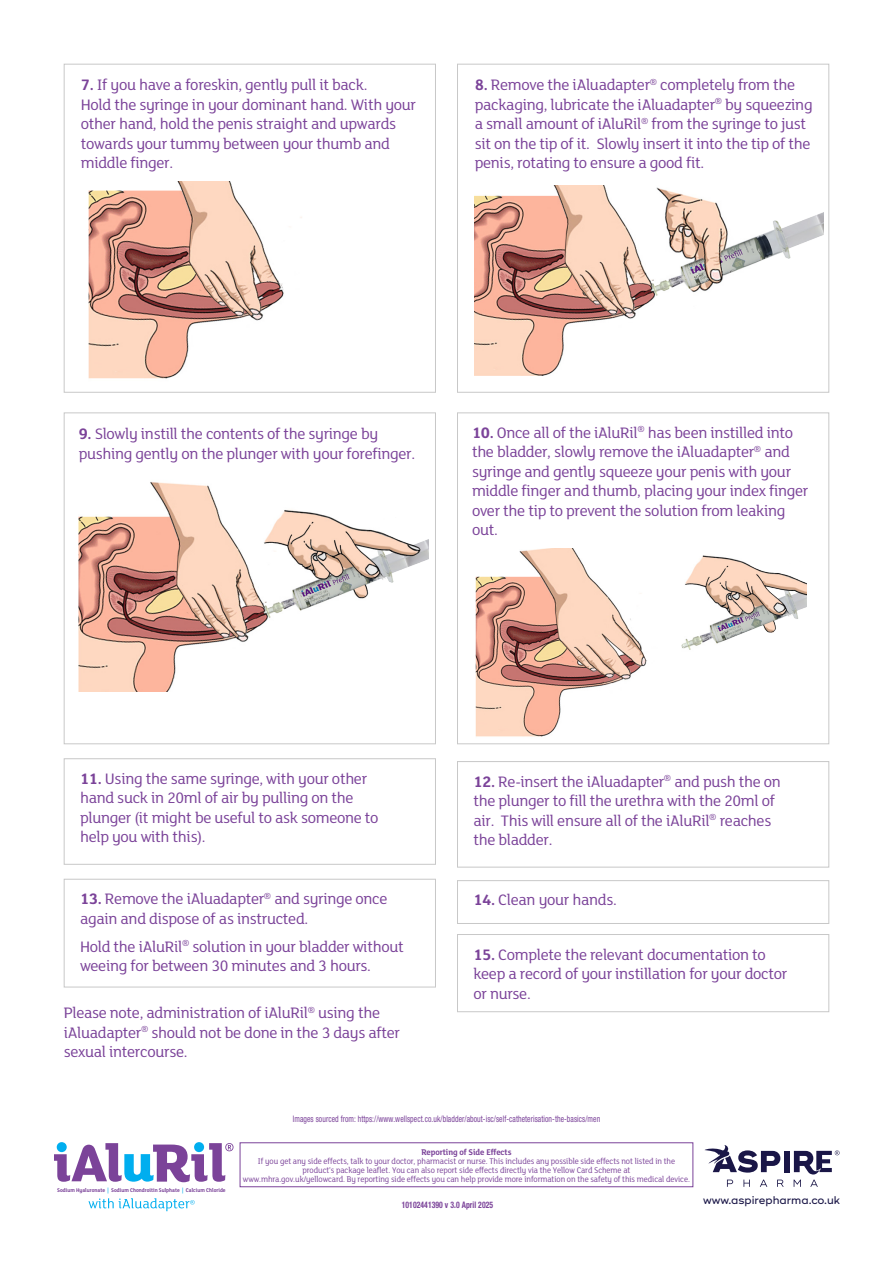
<style>
.page{position:relative;width:893px;height:1263px;background:#fff}
.page>*{position:absolute;margin:0;border:0;box-sizing:border-box;transform-origin:0 0}
.t1{font:16.5px/19.5px "FS Lola";letter-spacing:-.02em;color:#7b4399}
.t2{font:500 11.1px "Ridley Grotesk";color:#1a1647}
.t3{font:9px/9px "FS Lola";letter-spacing:-.01em;color:#7b4399;text-align:center;scale:.93 1}
.t4{font:condensed 9px "Helvetica Neue LT Std";letter-spacing:.01em;color:#7b4399;scale:.85 1}
.t5{font:700 condensed 9px "Helvetica Neue LT Std";letter-spacing:.01em;color:#7b4399;scale:.85 1}
.t6{font:700 9px "FS Lola";letter-spacing:-.01em;color:#7b4399;scale:.93 1}
.t7{font:700 5.85px "FS Lola";letter-spacing:-.005em;color:#7b4399;scale:.9 1}
.s1{font-weight:700}
.s2{color:#00aeef}
</style>
<div class="page">
<div style="left:64px;top:64px;width:372px;height:329px;border:1px solid #c8c8c8"></div>
<div style="left:457px;top:64px;width:372px;height:329px;border:1px solid #c8c8c8"></div>
<div style="left:457px;top:412px;width:372px;height:332px;border:1px solid #c8c8c8"></div>
<div style="left:64px;top:412px;width:372px;height:332px;border:1px solid #c8c8c8"></div>
<div style="left:457px;top:880px;width:372px;height:44px;border:1px solid #c8c8c8"></div>
<div style="left:457px;top:934px;width:372px;height:78px;border:1px solid #c8c8c8"></div>
<div style="left:64px;top:758px;width:372px;height:107px;border:1px solid #c8c8c8"></div>
<div style="left:457px;top:761px;width:372px;height:106px;border:1px solid #c8c8c8"></div>
<div style="left:64px;top:879px;width:372px;height:108px;border:1px solid #c8c8c8"></div>
<img style="left:88px;top:182px;width:214px;height:197px">
<img style="left:475px;top:186px;width:348px;height:190px">
<img style="left:78px;top:482px;width:350px;height:210px">
<img style="left:475px;top:548px;width:331px;height:189px">
<svg style="left:727px;top:1179px;width:6px;height:8px"></svg>
<svg style="left:743px;top:1179px;width:7px;height:8px"></svg>
<svg style="left:760px;top:1179px;width:7px;height:8px"></svg>
<svg style="left:777px;top:1179px;width:7px;height:8px"></svg>
<svg style="left:704px;top:1145px;width:76px;height:27px"></svg>
<div style="left:784px;top:1151px;width:5px;height:21px;background:#1a1647"></div>
<svg style="left:794px;top:1150px;width:45px;height:37px"></svg>
<svg style="left:54px;top:1143px;width:180px;height:39px"></svg>
<svg style="left:88px;top:1198px;width:107px;height:13px"></svg>
<div style="left:240px;top:1142px;width:453px;height:45px;border:1px solid #7b4399"></div>
<p class="t1" style="left:81px;top:77px;width:337px"><span class="s1">7.</span> If you have a foreskin, gently pull it back.<br>Hold the syringe in your dominant hand. With your other hand, hold the penis straight and upwards towards your tummy between your thumb and middle finger.</p>
<p class="t1" style="left:475px;top:77px;width:339px"><span class="s1">8.</span> Remove the iAluadapter<sup>®</sup> completely from the packaging, lubricate the iAluadapter<sup>®</sup> by squeezing a small amount of iAluRil<sup>®</sup> from the syringe to just sit on the tip of it. Slowly insert it into the tip of the penis, rotating to ensure a good fit.</p>
<p class="t1" style="left:79px;top:425px;width:338px"><span class="s1">9.</span> Slowly instill the contents of the syringe by pushing gently on the plunger with your forefinger.</p>
<p class="t1" style="left:472px;top:424px;width:338px"><span class="s1">10.</span> Once all of the iAluRil<sup>®</sup> has been instilled into the bladder, slowly remove the iAluadapter<sup>®</sup> and syringe and gently squeeze your penis with your middle finger and thumb, placing your index finger over the tip to prevent the solution from leaking out.</p>
<p class="t1" style="left:80px;top:770px;width:300px"><span class="s1">11.</span> Using the same syringe, with your other hand suck in 20ml of air by pulling on the plunger (it might be useful to ask someone to help you with this).</p>
<p class="t1" style="left:473px;top:773px;width:309px"><span class="s1">12.</span> Re-insert the iAluadapter<sup>®</sup> and push the on the plunger to fill the urethra with the 20ml of air. This will ensure all of the iAluRil<sup>®</sup> reaches the bladder.</p>
<p class="t1" style="left:80px;top:891px;width:309px"><span class="s1">13.</span> Remove the iAluadapter<sup>®</sup> and syringe once again and dispose of as instructed.</p>
<p class="t1" style="left:80px;top:938px;width:325px">Hold the iAluRil<sup>®</sup> solution in your bladder without weeing for between 30 minutes and 3 hours.</p>
<p class="t1" style="left:64px;top:1005px;width:338px">Please note, administration of iAluRil<sup>®</sup> using the iAluadapter<sup>®</sup> should not be done in the 3 days after sexual intercourse.</p>
<p class="t1" style="left:473px;top:891px;width:145px"><span class="s1">14.</span> Clean your hands.</p>
<p class="t1" style="left:473px;top:946px;width:315px"><span class="s1">15.</span> Complete the relevant documentation to keep a record of your instillation for your doctor or nurse.</p>
<p class="t4" style="left:293px;top:1113px;width:363px">Images sourced from: https://www.wellspect.co.uk/bladder/about-isc/self-catheterisation-the-basics/men</p>
<p class="t7" style="left:57px;top:1186px;width:189px">Sodium Hyaluronate <span class="s2">|</span> Sodium Chondroitin Sulphate <span class="s2">|</span> Calcium Chloride</p>
<p class="t6" style="left:421px;top:1145px;width:98px">Reporting of Side Effects</p>
<p class="t3" style="left:258px;top:1157px;width:450px">If you get any side effects, talk to your doctor, pharmacist or nurse. This includes any possible side effects not listed in the product’s package leaflet. You can also report side effects directly via the Yellow Card Scheme at</p>
<p class="t3" style="left:243px;top:1175px;width:482px">www.mhra.gov.uk/yellowcard. By reporting side effects you can help provide more information on the safety of this medical device.</p>
<p class="t5" style="left:402px;top:1199px;width:109px">10102441390 v 3.0 April 2025</p>
<p class="t2" style="left:703px;top:1193px;width:138px">www.aspirepharma.co.uk</p>
</div>
